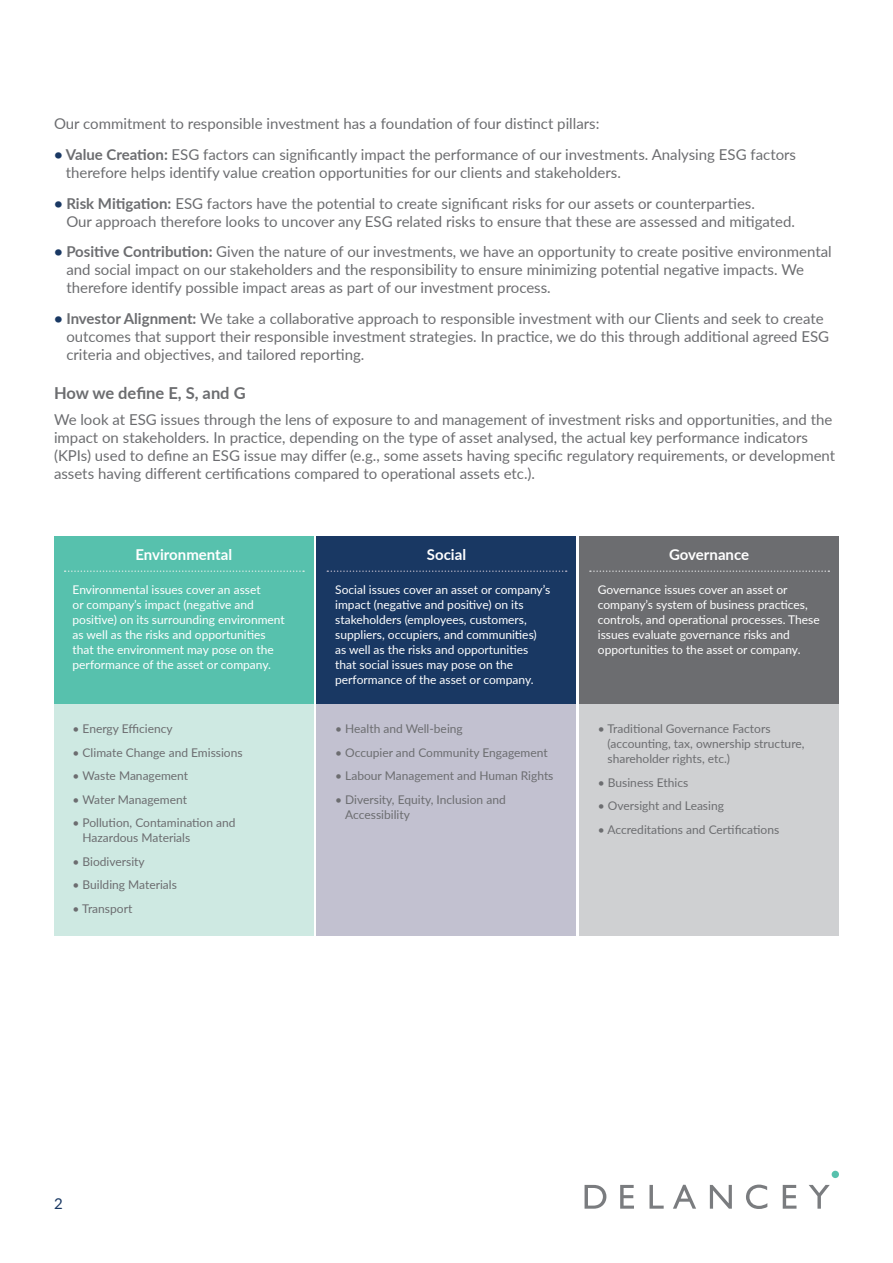
<style>
.page{position:relative;width:893px;height:1263px;background:#fff}
.page>*{position:absolute;margin:0;border:0;box-sizing:border-box;transform-origin:0 0}
.t1{font:700 16.5px "Lato";letter-spacing:-.005em;color:#6c6d70}
.t2{font:15px/18px "Lato";color:#6c6d70}
.t3{font:700 15px "Lato";color:#fff}
.t4{font:15px "Lato";color:#193863}
.t5{font:12px/15px "Lato";color:#fff}
.t6{font:12px/15px "Lato";color:#6c6d70}
.s1{font-weight:700;color:#193863}
.s2{font-weight:700}
</style>
<div class="page">
<div style="left:832px;top:1171px;width:7px;height:7px;background:#57c1ad;border-radius:50%"></div>
<svg style="left:585px;top:1185px;width:21px;height:24px"></svg>
<svg style="left:620px;top:1185px;width:14px;height:24px"></svg>
<svg style="left:649px;top:1185px;width:15px;height:24px"></svg>
<svg style="left:673px;top:1185px;width:23px;height:24px"></svg>
<svg style="left:710px;top:1185px;width:22px;height:24px"></svg>
<svg style="left:746px;top:1184px;width:21px;height:25px"></svg>
<svg style="left:783px;top:1185px;width:13px;height:24px"></svg>
<svg style="left:809px;top:1185px;width:21px;height:24px"></svg>
<div style="left:54px;top:536px;width:260px;height:168px;background:#57c1ad"></div>
<div style="left:54px;top:704px;width:260px;height:231px;background:#cee9e2"></div>
<div style="left:317px;top:536px;width:259px;height:168px;background:#193863"></div>
<div style="left:317px;top:704px;width:259px;height:231px;background:#c2c1d0"></div>
<div style="left:579px;top:536px;width:260px;height:168px;background:#6c6d70"></div>
<div style="left:579px;top:704px;width:260px;height:231px;background:#cfd0d2"></div>
<svg style="left:65px;top:570px;width:239px;height:2px"></svg>
<svg style="left:327px;top:570px;width:240px;height:2px"></svg>
<svg style="left:590px;top:570px;width:239px;height:2px"></svg>
<p class="t2" style="left:54px;top:114px;width:547px">Our commitment to responsible investment has a foundation of four distinct pillars:</p>
<p class="t2" style="left:66px;top:145px;width:732px;text-indent:-12px"><span class="s1">•</span> <span class="s2">Value Creation:</span> ESG factors can significantly impact the performance of our investments. Analysing ESG factors therefore helps identify value creation opportunities for our clients and stakeholders.</p>
<p class="t2" style="left:66px;top:193px;width:730px;text-indent:-12px"><span class="s1">•</span> <span class="s2">Risk Mitigation:</span> ESG factors have the potential to create significant risks for our assets or counterparties.<br>Our approach therefore looks to uncover any ESG related risks to ensure that these are assessed and mitigated.</p>
<p class="t2" style="left:66px;top:242px;width:767px;text-indent:-12px"><span class="s1">•</span> <span class="s2">Positive Contribution:</span> Given the nature of our investments, we have an opportunity to create positive environmental and social impact on our stakeholders and the responsibility to ensure minimizing potential negative impacts. We therefore identify possible impact areas as part of our investment process.</p>
<p class="t2" style="left:66px;top:309px;width:764px;text-indent:-12px"><span class="s1">•</span> <span class="s2">Investor Alignment:</span> We take a collaborative approach to responsible investment with our Clients and seek to create outcomes that support their responsible investment strategies. In practice, we do this through additional agreed ESG criteria and objectives, and tailored reporting.</p>
<p class="t1" style="left:54px;top:380px;width:193px">How we define E, S, and G</p>
<p class="t2" style="left:54px;top:410px;width:783px">We look at ESG issues through the lens of exposure to and management of investment risks and opportunities, and the impact on stakeholders. In practice, depending on the type of asset analysed, the actual key performance indicators (KPIs) used to define an ESG issue may differ (e.g., some assets having specific regulatory requirements, or development assets having different certifications compared to operational assets etc.).</p>
<p class="t3" style="left:135px;top:543px;width:98px">Environmental</p>
<p class="t3" style="left:427px;top:543px;width:41px">Social</p>
<p class="t3" style="left:669px;top:543px;width:82px">Governance</p>
<p class="t5" style="left:73px;top:582px;width:214px">Environmental issues cover an asset<br>or company’s impact (negative and positive) on its surrounding environment as well as the risks and opportunities that the environment may pose on the performance of the asset or company.</p>
<p class="t5" style="left:335px;top:582px;width:217px">Social issues cover an asset or company’s impact (negative and positive) on its stakeholders (employees, customers, suppliers, occupiers, and communities) as well as the risks and opportunities that social issues may pose on the performance of the asset or company.</p>
<p class="t5" style="left:598px;top:582px;width:223px">Governance issues cover an asset or company’s system of business practices, controls, and operational processes. These issues evaluate governance risks and opportunities to the asset or company.</p>
<p class="t6" style="left:73px;top:721px;width:102px">• Energy Efficiency</p>
<p class="t6" style="left:73px;top:744px;width:172px">• Climate Change and Emissions</p>
<p class="t6" style="left:73px;top:768px;width:117px">• Waste Management</p>
<p class="t6" style="left:73px;top:791px;width:116px">• Water Management</p>
<p class="t6" style="left:83px;top:815px;width:154px;text-indent:-10px">• Pollution, Contamination and<br>Hazardous Materials</p>
<p class="t6" style="left:73px;top:853px;width:74px">• Biodiversity</p>
<p class="t6" style="left:73px;top:877px;width:106px">• Building Materials</p>
<p class="t6" style="left:73px;top:901px;width:61px">• Transport</p>
<p class="t6" style="left:335px;top:721px;width:129px">• Health and Well-being</p>
<p class="t6" style="left:335px;top:744px;width:214px">• Occupier and Community Engagement</p>
<p class="t6" style="left:335px;top:768px;width:220px">• Labour Management and Human Rights</p>
<p class="t6" style="left:345px;top:791px;width:162px;text-indent:-10px">• Diversity, Equity, Inclusion and<br>Accessibility</p>
<p class="t6" style="left:607px;top:721px;width:198px;text-indent:-10px">• Traditional Governance Factors (accounting, tax, ownership structure, shareholder rights, etc.)</p>
<p class="t6" style="left:598px;top:774px;width:92px">• Business Ethics</p>
<p class="t6" style="left:598px;top:798px;width:128px">• Oversight and Leasing</p>
<p class="t6" style="left:598px;top:821px;width:183px">• Accreditations and Certifications</p>
<p class="t4" style="left:54px;top:1193px;width:10px">2</p>
</div>
